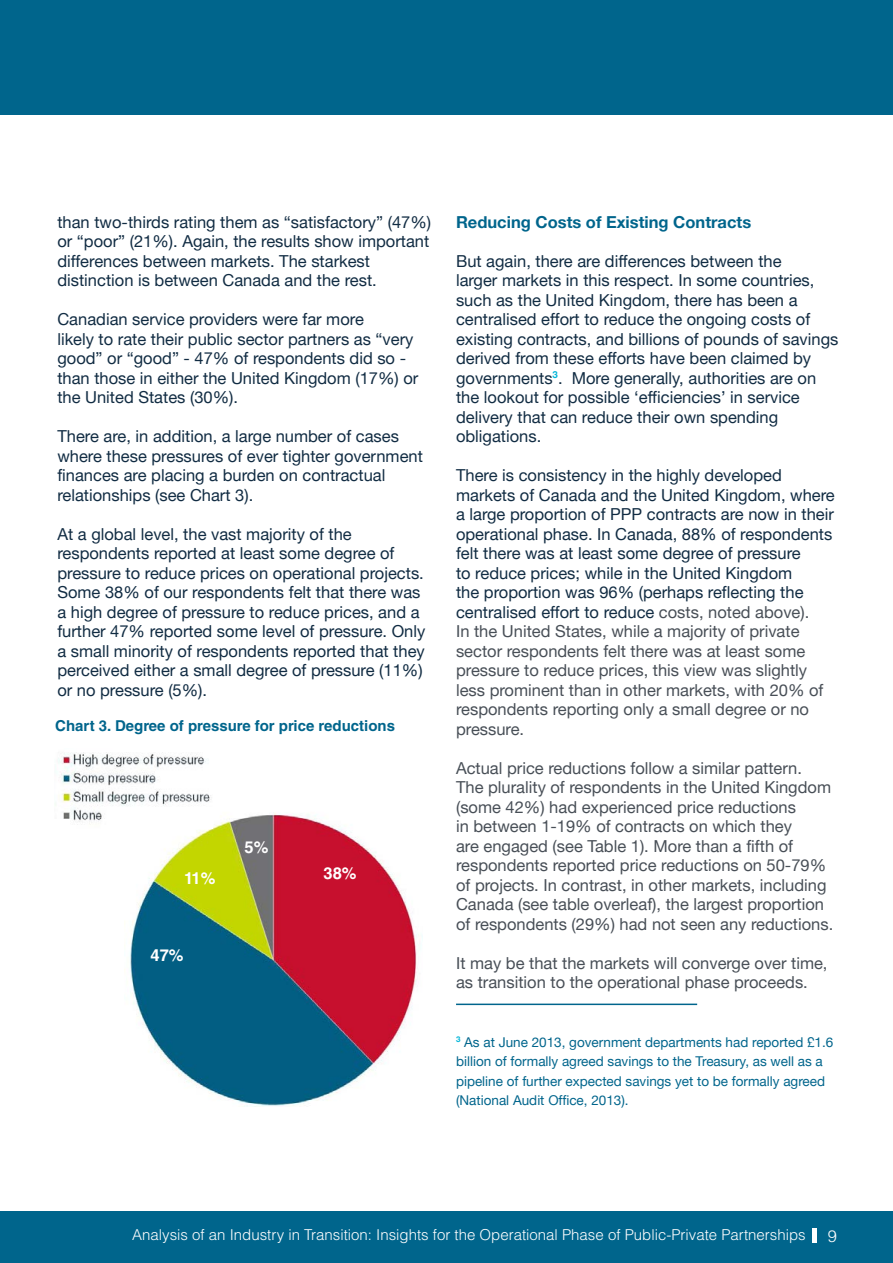
<style>
.page{position:relative;width:893px;height:1263px;background:#fff}
.page>*{position:absolute;margin:0;border:0;box-sizing:border-box;transform-origin:0 0}
.t1{font:16.5px/19.5px "Helvetica Neue";color:#112c43}
.t2{font:16.5px/19.5px "Helvetica Neue";color:#484f57}
.t3{font:700 16.5px "Helvetica Neue";color:#00658c}
.t4{font:700 16.5px "Helvetica LT Std";color:#fff}
.t5{font:300 16.5px "Helvetica LT Std";color:#fff}
.t6{font:300 15px "Helvetica LT Std";color:#fff}
.t7{font:700 15px "Helvetica LT Std";color:#00658c}
.t8{font:13.5px/19.5px "Helvetica Neue";color:#00658c}
.s1{color:#484f57}
</style>
<div class="page">
<div style="left:0;top:1212px;width:893px;height:51px;background:#00658c"></div>
<hr style="left:812px;top:1229px;width:4px;height:14px;background:#fff">
<div style="left:0;top:0;width:893px;height:115px;background:#00658c"></div>
<hr style="left:456px;top:1003px;width:241px;height:2px;background:#00658c">
<img style="left:124px;top:813px;width:296px;height:294px">
<img style="left:55px;top:752px;width:158px;height:77px">
<p class="t1" style="left:57px;top:212px;width:375px">than two-thirds rating them as “satisfactory” (47%) or “poor” (21%). Again, the results show important differences between markets. The starkest distinction is between Canada and the rest.</p>
<p class="t1" style="left:57px;top:309px;width:362px">Canadian service providers were far more<br>likely to rate their public sector partners as “very good” or “good” - 47% of respondents did so - than those in either the United Kingdom (17%) or the United States (30%).</p>
<p class="t1" style="left:57px;top:426px;width:367px">There are, in addition, a large number of cases where these pressures of ever tighter government finances are placing a burden on contractual relationships (see Chart 3).</p>
<p class="t1" style="left:57px;top:524px;width:369px">At a global level, the vast majority of the respondents reported at least some degree of pressure to reduce prices on operational projects.<br>Some 38% of our respondents felt that there was a high degree of pressure to reduce prices, and a further 47% reported some level of pressure. Only a small minority of respondents reported that they perceived either a small degree of pressure (11%) or no pressure (5%).</p>
<p class="t7" style="left:55px;top:717px;width:341px">Chart 3. Degree of pressure for price reductions</p>
<p class="t4" style="left:184px;top:868px;width:33px">11%</p>
<p class="t4" style="left:151px;top:945px;width:35px">47%</p>
<p class="t4" style="left:244px;top:837px;width:25px">5%</p>
<p class="t4" style="left:324px;top:863px;width:35px">38%</p>
<p class="t3" style="left:456px;top:212px;width:297px">Reducing Costs of Existing Contracts</p>
<p class="t1" style="left:456px;top:251px;width:384px">But again, there are differences between the<br>larger markets in this respect. In some countries, such as the United Kingdom, there has been a centralised effort to reduce the ongoing costs of existing contracts, and billions of pounds of savings derived from these efforts have been claimed by governments<sup>3</sup>. More generally, authorities are on the lookout for possible ‘efficiencies’ in service delivery that can reduce their own spending obligations.</p>
<p class="t1" style="left:456px;top:465px;width:380px">There is consistency in the highly developed markets of Canada and the United Kingdom, where a large proportion of PPP contracts are now in their operational phase. In Canada, 88% of respondents felt there was at least some degree of pressure<br>to reduce prices; while in the United Kingdom<br>the proportion was 96% (perhaps reflecting the centralised effort to reduce <span class="s1">costs, noted above).<br>In the United States, while a majority of private sector respondents felt there was at least some pressure to reduce prices, this view was slightly less prominent than in other markets, with 20% of respondents reporting only a small degree or no pressure.</span></p>
<p class="t2" style="left:456px;top:758px;width:379px">Actual price reductions follow a similar pattern.<br>The plurality of respondents in the United Kingdom (some 42%) had experienced price reductions<br>in between 1-19% of contracts on which they<br>are engaged (see Table 1). More than a fifth of respondents reported price reductions on 50-79% of projects. In contrast, in other markets, including Canada (see table overleaf), the largest proportion of respondents (29%) had not seen any reductions.</p>
<p class="t2" style="left:456px;top:953px;width:373px">It may be that the markets will converge over time, as transition to the operational phase proceeds.</p>
<p class="t8" style="left:456px;top:1032px;width:379px"><sup>3</sup> As at June 2013, government departments had reported £1.6 billion of formally agreed savings to the Treasury, as well as a pipeline of further expected savings yet to be formally agreed (National Audit Office, 2013).</p>
<p class="t6" style="left:132px;top:1226px;width:675px">Analysis of an Industry in Transition: Insights for the Operational Phase of Public-Private Partnerships</p>
<p class="t5" style="left:828px;top:1226px;width:11px">9</p>
</div>
